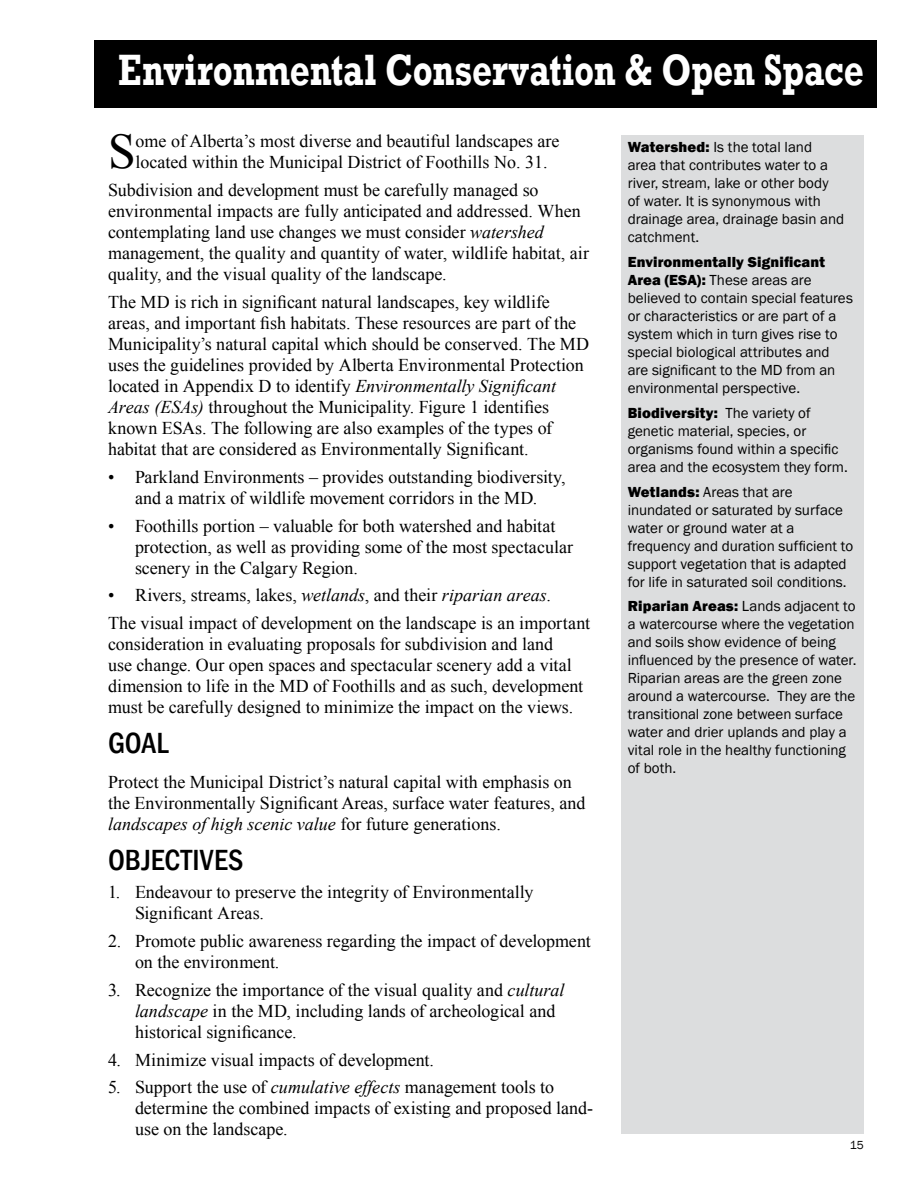
<style>
.page{position:relative;width:918px;height:1188px;background:#fff}
.page>*{position:absolute;margin:0;border:0;box-sizing:border-box;transform-origin:0 0}
.t1{font:49.65px "Times New Roman";color:#000}
.t2{font:700 45px "Rockwell";letter-spacing:-.005em;color:#fff;scale:.78 1}
.t3{font:500 condensed 30px "Franklin Gothic";letter-spacing:.01em;color:#000}
.t4{font:18px/21px "Times New Roman";color:#000}
.t5{font:15px/18px "Franklin Gothic";color:#000}
.t6{font:12px "Franklin Gothic";color:#000}
.s1{font-style:italic}
.s2{font-weight:800}
</style>
<div class="page">
<div style="left:94px;top:40px;width:784px;height:68px;background:#000"></div>
<div style="left:621px;top:135px;width:243px;height:999px;background:#dcddde"></div>
<h2 class="t2" style="left:118px;top:43px;width:958px">Environmental Conservation &amp; Open Space</h2>
<h1 class="t1" style="left:108px;top:118px;width:29px">S</h1>
<p class="t4" style="left:136px;top:131px;width:425px">ome of Alberta’s most diverse and beautiful landscapes are located within the Municipal District of Foothills No. 31.</p>
<p class="t4" style="left:108px;top:179px;width:483px">Subdivision and development must be carefully managed so environmental impacts are fully anticipated and addressed. When contemplating land use changes we must consider <span class="s1">watershed </span>management, the quality and quantity of water, wildlife habitat, air quality, and the visual quality of the landscape.</p>
<p class="t4" style="left:108px;top:291px;width:483px">The MD is rich in significant natural landscapes, key wildlife areas, and important fish habitats. These resources are part of the Municipality’s natural capital which should be conserved. The MD uses the guidelines provided by Alberta Environmental Protection located in Appendix D to identify <span class="s1">Environmentally Significant Areas (ESAs)</span> throughout the Municipality. Figure 1 identifies known ESAs. The following are also examples of the types of habitat that are considered as Environmentally Significant.</p>
<p class="t4" style="left:108px;top:466px;width:459px;text-align:center">• Parkland Environments – provides outstanding biodiversity, and a matrix of wildlife movement corridors in the MD.</p>
<p class="t4" style="left:135px;top:515px;width:440px;text-indent:-27px">• Foothills portion – valuable for both watershed and habitat protection, as well as providing some of the most spectacular scenery in the Calgary Region.</p>
<p class="t4" style="left:108px;top:581px;width:484px;line-height:27.8px">• Rivers, streams, lakes, <span class="s1">wetlands</span>, and their <span class="s1">riparian areas</span>.<br>The visual impact of development on the landscape is an important</p>
<p class="t4" style="left:108px;top:633px;width:477px">consideration in evaluating proposals for subdivision and land<br>use change. Our open spaces and spectacular scenery add a vital dimension to life in the MD of Foothills and as such, development must be carefully designed to minimize the impact on the views.</p>
<h3 class="t3" style="left:108px;top:724px;width:62px">GOAL</h3>
<p class="t4" style="left:108px;top:771px;width:479px">Protect the Municipal District’s natural capital with emphasis on the Environmentally Significant Areas, surface water features, and <span class="s1">landscapes of high scenic value</span> for future generations.</p>
<h3 class="t3" style="left:108px;top:841px;width:137px">OBJECTIVES</h3>
<p class="t4" style="left:135px;top:881px;width:400px;text-indent:-27px">1. Endeavour to preserve the integrity of Environmentally<br>Significant Areas.</p>
<p class="t4" style="left:135px;top:930px;width:457px;text-indent:-27px">2. Promote public awareness regarding the impact of development on the environment.</p>
<p class="t4" style="left:135px;top:979px;width:431px;text-indent:-27px">3. Recognize the importance of the visual quality and <span class="s1">cultural landscape</span> in the MD, including lands of archeological and historical significance.</p>
<p class="t4" style="left:108px;top:1049px;width:328px">4. Minimize visual impacts of development.</p>
<p class="t4" style="left:135px;top:1076px;width:460px;text-indent:-27px">5. Support the use of <span class="s1">cumulative effects</span> management tools to determine the combined impacts of existing and proposed land&shy;use on the landscape.</p>
<p class="t5" style="left:628px;top:139px;width:218px"><span class="s2">Watershed:</span> Is the total land area that contributes water to a river, stream, lake or other body of water. It is synonymous with drainage area, drainage basin and catchment.</p>
<p class="t5" style="left:628px;top:253px;width:227px"><span class="s2">Environmentally Significant<br>Area (ESA):</span> These areas are believed to contain special features or characteristics or are part of a system which in turn gives rise to special biological attributes and are significant to the MD from an environmental perspective.</p>
<p class="t5" style="left:628px;top:404px;width:219px"><span class="s2">Biodiversity:</span> The variety of genetic material, species, or organisms found within a specific area and the ecosystem they form.</p>
<p class="t5" style="left:628px;top:483px;width:227px"><span class="s2">Wetlands:</span> Areas that are inundated or saturated by surface water or ground water at a frequency and duration sufficient to support vegetation that is adapted for life in saturated soil conditions.</p>
<p class="t5" style="left:628px;top:598px;width:230px"><span class="s2">Riparian Areas:</span> Lands adjacent to a watercourse where the vegetation and soils show evidence of being influenced by the presence of water.<br>Riparian areas are the green zone around a watercourse. They are the transitional zone between surface water and drier uplands and play a vital role in the healthy functioning of both.</p>
<p class="t6" style="left:850px;top:1138px;width:16px">15</p>
</div>
